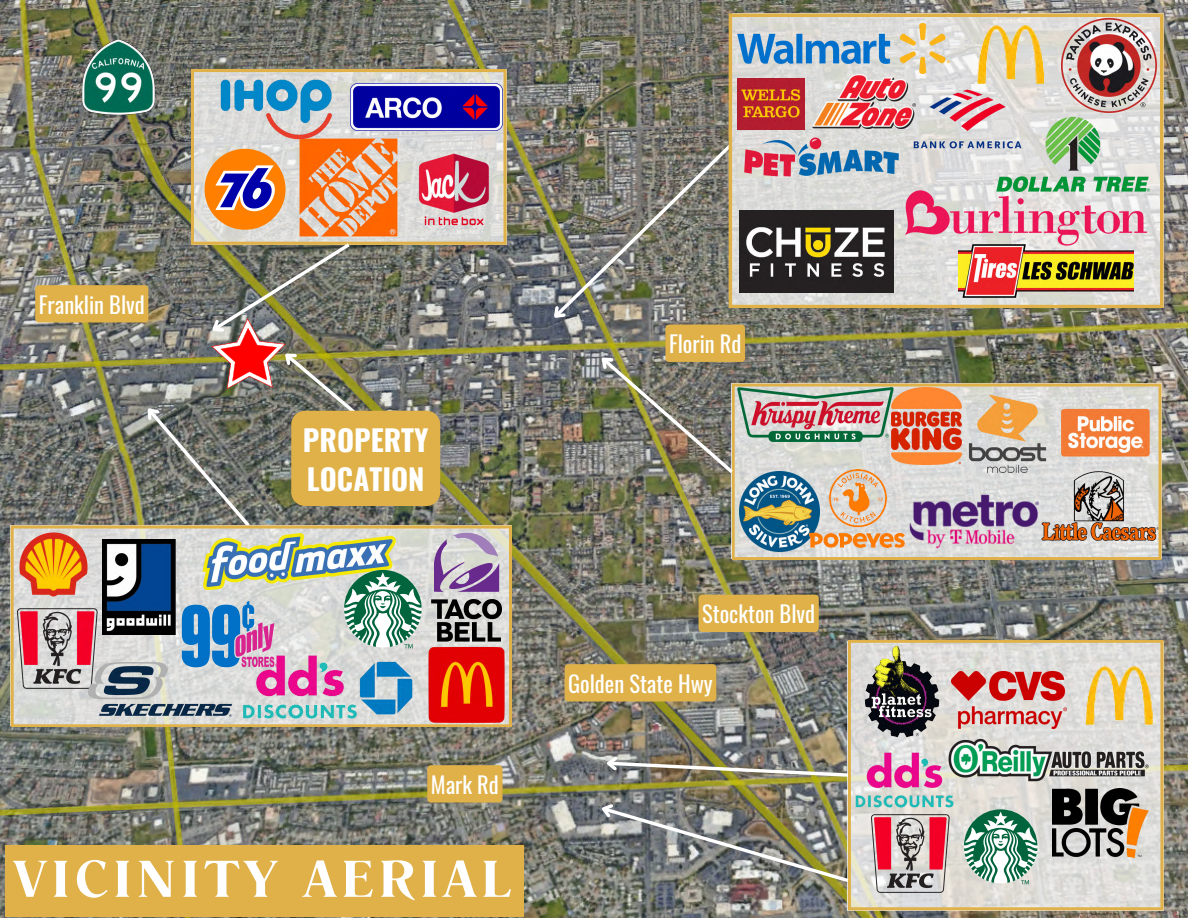
<style>
.page{position:relative;width:1188px;height:918px;background:#fff}
.page>*{position:absolute;margin:0;border:0;box-sizing:border-box;transform-origin:0 0}
.t1{font:600 54px "Romana";letter-spacing:.11em;color:#fff}
.t2{font:700 29.1px/39.9px "Oswald";color:#fff}
.t3{font:22.5px "Oswald";color:#fff}
</style>
<div class="page">
<img style="left:0;top:0;width:1188px;height:918px">
<div style="left:5px;top:845px;width:518px;height:71px;background:#dfb148"></div>
<img style="left:83px;top:40px;width:72px;height:74px">
<img style="left:1161px;top:462px;width:9px;height:90px">
<img style="left:732px;top:384px;width:429px;height:176px">
<svg style="left:848px;top:640px;width:315px;height:270px;background:#bdafa4"></svg>
<img style="left:595px;top:798px;width:257px;height:87px">
<img style="left:602px;top:753px;width:249px;height:26px">
<img style="left:729px;top:14px;width:435px;height:294px">
<img style="left:745px;top:210px;width:149px;height:82px">
<svg style="left:11px;top:525px;width:501px;height:202px;background:#b2adad"></svg>
<img style="left:420px;top:646px;width:93px;height:78px">
<svg style="left:434px;top:533px;width:65px;height:59px;background:#b099bb"></svg>
<svg style="left:431px;top:599px;width:71px;height:43px;background:#737372"></svg>
<svg style="left:344px;top:570px;width:78px;height:78px"></svg>
<div style="left:291px;top:411px;width:149px;height:95px;background:#dfb148;border-radius:14px"></div>
<img style="left:545px;top:139px;width:200px;height:338px">
<svg style="left:427px;top:765px;width:76px;height:38px;background:#dcaf49"></svg>
<div style="left:565px;top:664px;width:151px;height:38px;background:#dfb148"></div>
<div style="left:699px;top:595px;width:120px;height:37px;background:#dfb148"></div>
<svg style="left:191px;top:69px;width:316px;height:176px;background:#dabeb5"></svg>
<div style="left:205px;top:149px;width:81px;height:81px;background:#ff8000;border-radius:50%"></div>
<svg style="left:215px;top:165px;width:60px;height:47px"></svg>
<img style="left:298px;top:136px;width:102px;height:103px">
<img style="left:215px;top:74px;width:124px;height:71px">
<img style="left:350px;top:83px;width:152px;height:47px">
<img style="left:35px;top:240px;width:336px;height:290px">
<p class="t3" style="left:39px;top:287px;width:107px">Franklin Blvd</p>
<p class="t2" style="left:303px;top:418px;width:127px">PROPERTY<br>LOCATION</p>
<p class="t3" style="left:431px;top:767px;width:70px">Mark Rd</p>
<p class="t1" style="left:14px;top:849px;width:497px">VICINITY AERIAL</p>
<p class="t3" style="left:669px;top:327px;width:74px">Florin Rd</p>
<p class="t3" style="left:702px;top:597px;width:115px">Stockton Blvd</p>
<p class="t3" style="left:568px;top:666px;width:146px">Golden State Hwy</p>
</div>
